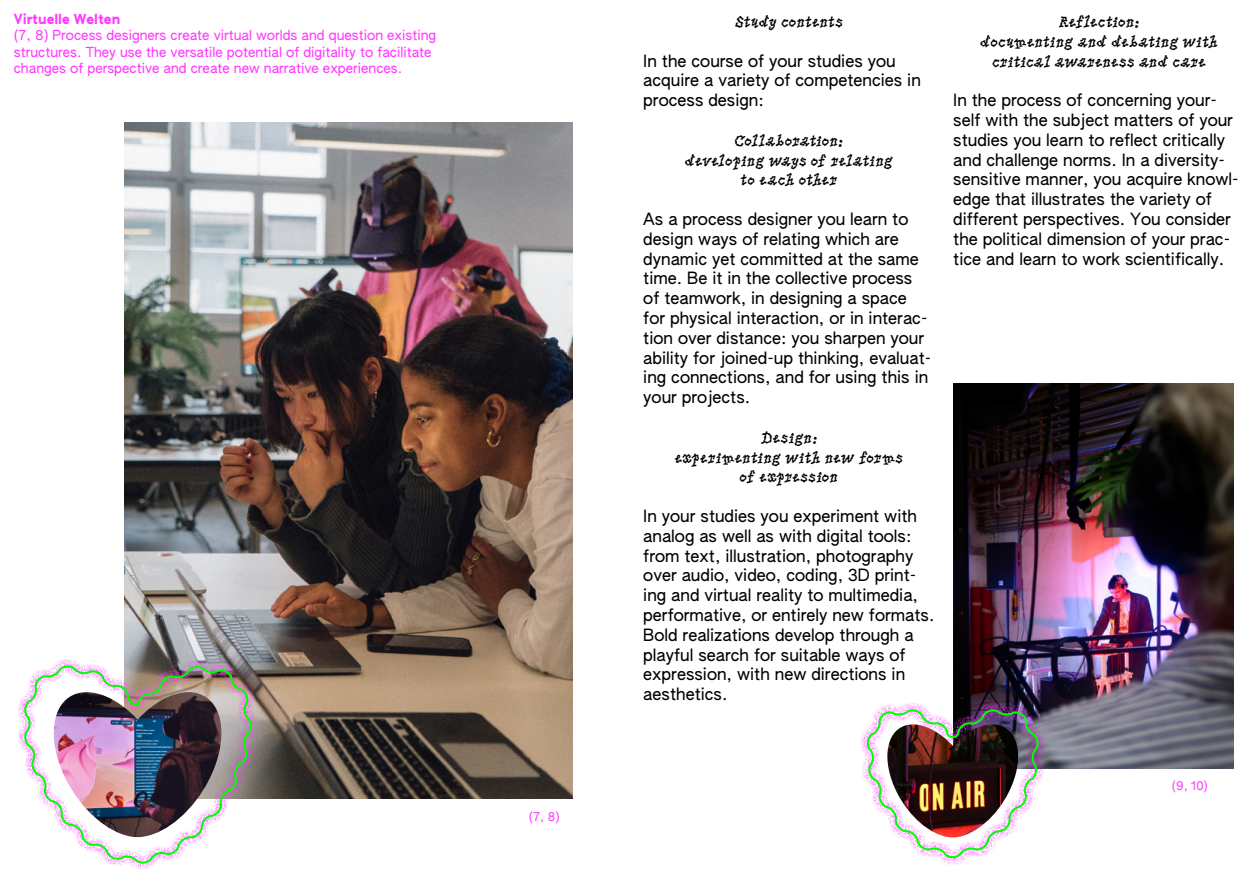
<style>
.page{position:relative;width:1259px;height:893px;background:#fff}
.page>*{position:absolute;margin:0;border:0;box-sizing:border-box;transform-origin:0 0}
.t1{font:16.5px/19.8px "AUTHENTIC Sans 90";color:#000}
.t2{font:16.5px/19.8px "Pic Nic";letter-spacing:-.02em;color:#000;text-align:center}
.t3{font:13.5px/16.2px "AUTHENTIC Sans 90";color:#ff3aff}
.t4{font:13.5px "AUTHENTIC Sans 150";color:#ff3aff}
.t5{font:12px "AUTHENTIC Sans 90";color:#ff3aff}
</style>
<div class="page">
<img style="left:125px;top:122px;width:447px;height:677px">
<svg style="left:18px;top:659px;width:240px;height:210px"></svg>
<img style="left:24px;top:665px;width:228px;height:199px">
<img style="left:953px;top:383px;width:280px;height:385px">
<svg style="left:860px;top:702px;width:185px;height:163px"></svg>
<img style="left:866px;top:709px;width:173px;height:149px">
<img style="left:881px;top:724px;width:143px;height:113px">
<p class="t4" style="left:14px;top:11px;width:108px">Virtuelle Welten</p>
<p class="t3" style="left:14px;top:27px;width:424px">(7, 8) Process designers create virtual worlds and question existing structures. They use the versatile potential of digitality to facilitate changes of perspective and create new narrative experiences.</p>
<p class="t5" style="left:529px;top:809px;width:32px">(7, 8)</p>
<p class="t2" style="left:734px;top:11px;width:110px">Study contents</p>
<p class="t1" style="left:643px;top:51px;width:279px">In the course of your studies you acquire a variety of competencies in process design:</p>
<p class="t2" style="left:684px;top:130px;width:210px">Collaboration:<br>developing ways of relating to each other</p>
<p class="t1" style="left:643px;top:209px;width:289px">As a process designer you learn to design ways of relating which are dynamic yet committed at the same time. Be it in the collective process of teamwork, in designing a space for physical interaction, or in interac&shy;tion over distance: you sharpen your ability for joined-up thinking, evaluat&shy;ing connections, and for using this in your projects.</p>
<p class="t2" style="left:674px;top:427px;width:230px">Design:<br>experimenting with new forms of expression</p>
<p class="t1" style="left:643px;top:506px;width:293px">In your studies you experiment with analog as well as with digital tools: from text, illustration, photography over audio, video, coding, 3D print&shy;ing and virtual reality to multimedia, performative, or entirely new formats.<br>Bold realizations develop through a playful search for suitable ways of expression, with new directions in aesthetics.</p>
<p class="t2" style="left:980px;top:11px;width:240px">Reflection:<br>documenting and debating with critical awareness and care</p>
<p class="t1" style="left:953px;top:90px;width:287px">In the process of concerning your&shy;self with the subject matters of your studies you learn to reflect critically and challenge norms. In a diversity&shy;sensitive manner, you acquire knowl&shy;edge that illustrates the variety of different perspectives. You consider the political dimension of your prac&shy;tice and learn to work scientifically.</p>
<p class="t5" style="left:1172px;top:778px;width:38px">(9, 10)</p>
</div>
